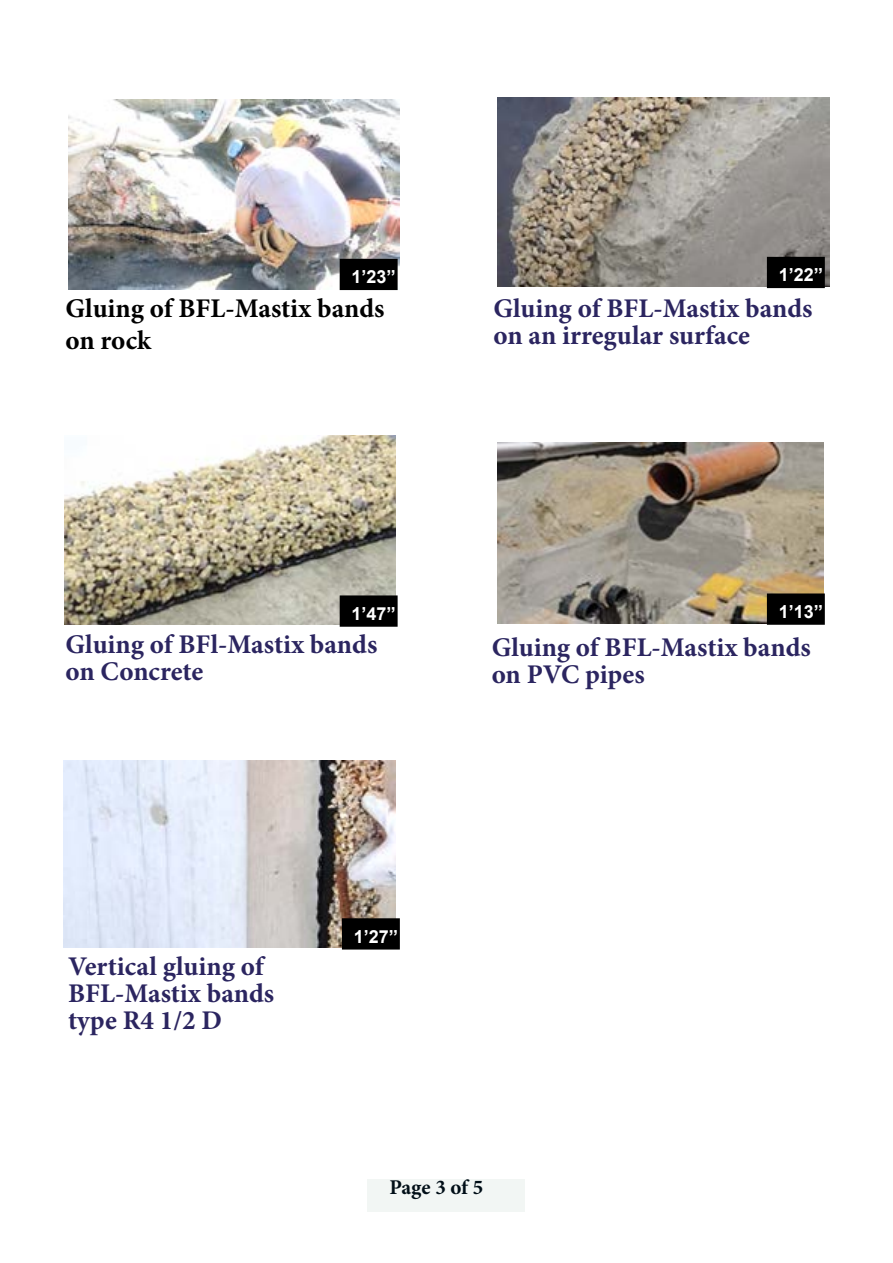
<style>
.page{position:relative;width:893px;height:1263px;background:#fff}
.page>*{position:absolute;margin:0;border:0;box-sizing:border-box;transform-origin:0 0}
.t1{font:700 27px/27px "Minion Pro";color:#2b2560}
.t2{font:700 27px/32.4px "Minion Pro";color:#000}
.t3{font:700 21px "Minion Pro";letter-spacing:-.005em;color:#000e17}
.t4{font:700 18px "Arial";color:#fff}
</style>
<div class="page">
<div style="left:368px;top:1179px;width:157px;height:33px;background:#f2f6f4"></div>
<img style="left:68px;top:100px;width:331px;height:189px">
<img style="left:498px;top:97px;width:331px;height:189px">
<img style="left:64px;top:435px;width:332px;height:190px">
<img style="left:64px;top:760px;width:331px;height:188px">
<img style="left:498px;top:442px;width:325px;height:182px">
<div style="left:341px;top:260px;width:56px;height:29px;background:#000"></div>
<div style="left:340px;top:259px;width:58px;height:31px;border:2px solid #000"></div>
<div style="left:768px;top:258px;width:56px;height:29px;background:#000"></div>
<div style="left:767px;top:257px;width:58px;height:31px;border:2px solid #000"></div>
<div style="left:341px;top:596px;width:56px;height:30px;background:#000"></div>
<div style="left:340px;top:595px;width:58px;height:32px;border:2px solid #000"></div>
<div style="left:768px;top:594px;width:56px;height:30px;background:#000"></div>
<div style="left:767px;top:593px;width:58px;height:32px;border:2px solid #000"></div>
<div style="left:343px;top:919px;width:56px;height:30px;background:#000"></div>
<div style="left:342px;top:918px;width:58px;height:31px;border:2px solid #000"></div>
<p class="t4" style="left:351px;top:265px;width:46px">1’23’’</p>
<p class="t4" style="left:779px;top:263px;width:46px">1’22’’</p>
<p class="t2" style="left:66px;top:292px;width:321px">Gluing of BFL-Mastix bands on rock</p>
<p class="t1" style="left:493px;top:294px;width:321px">Gluing of BFL-Mastix bands on an irregular surface</p>
<p class="t4" style="left:351px;top:601px;width:46px">1’47’’</p>
<p class="t4" style="left:779px;top:599px;width:46px">1’13’’</p>
<p class="t1" style="left:66px;top:631px;width:313px">Gluing of BFl-Mastix bands on Concrete</p>
<p class="t1" style="left:492px;top:633px;width:321px">Gluing of BFL-Mastix bands on PVC pipes</p>
<p class="t1" style="left:68px;top:953px;width:208px">Vertical gluing of<br>BFL-Mastix bands type R4 1/2 D</p>
<p class="t4" style="left:354px;top:924px;width:46px">1’27’’</p>
<p class="t3" style="left:389px;top:1173px;width:95px">Page 3 of 5</p>
</div>
